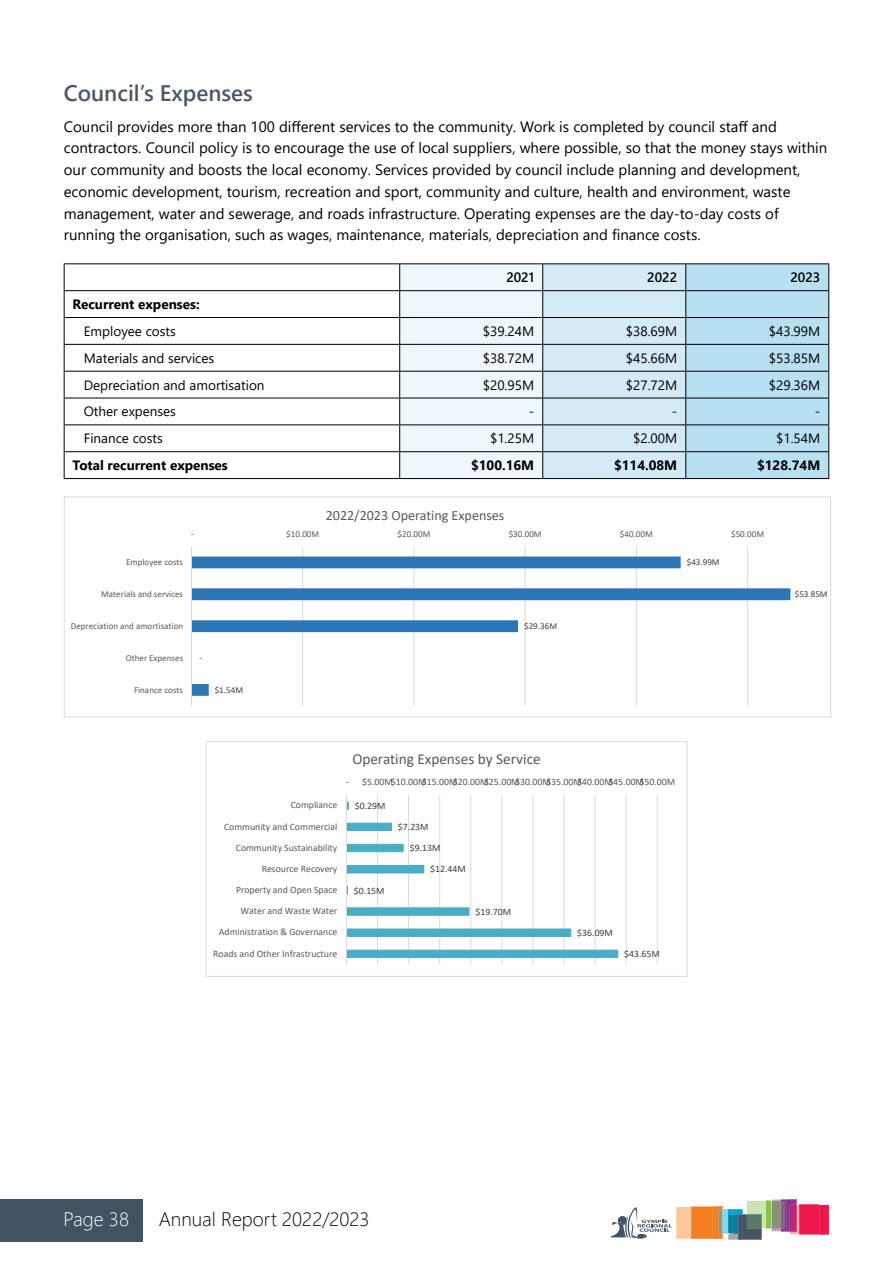
<style>
.page{position:relative;width:893px;height:1263px;background:#fff}
.page>*{position:absolute;margin:0;border:0;box-sizing:border-box;transform-origin:0 0}
.t1{font:600 22.5px "Segoe UI";color:#4a5869}
.t2{font:300 19.5px "Segoe UI";color:#000}
.t3{font:300 19.5px "Segoe UI";color:#fff}
.t4{font:15.3px "Calibri";color:#595959}
.t5{font:15px/21.8px "Segoe UI";color:#000}
.t6{font:14.1px "Calibri";letter-spacing:-.005em;color:#595959}
.t7{font:13.5px "Segoe UI";color:#000}
.t8{font:700 13.5px "Segoe UI";color:#000}
.t9{font:600 13.5px "Segoe UI";color:#000}
.t10{font:9.75px "Calibri";color:#595959}
.t11{font:9.75px "Calibri";color:#404040}
.t12{font:9px "Calibri";color:#595959}
.t13{font:9px "Calibri";color:#404040}
</style>
<div class="page">
<div style="left:0;top:1199px;width:142px;height:42px;background:#425364"></div>
<svg style="left:611px;top:1199px;width:218px;height:41px"></svg>
<hr style="left:64px;top:263px;width:336px;height:1px;background:#000">
<hr style="left:400px;top:263px;width:143px;height:1px;background:#000">
<hr style="left:543px;top:263px;width:143px;height:1px;background:#000">
<hr style="left:686px;top:263px;width:143px;height:1px;background:#000">
<hr style="left:64px;top:290px;width:336px;height:1px;background:#000">
<hr style="left:64px;top:317px;width:336px;height:1px;background:#000">
<hr style="left:64px;top:344px;width:336px;height:1px;background:#000">
<hr style="left:64px;top:371px;width:336px;height:1px;background:#000">
<hr style="left:64px;top:398px;width:336px;height:1px;background:#000">
<hr style="left:64px;top:424px;width:336px;height:1px;background:#000">
<hr style="left:64px;top:451px;width:336px;height:1px;background:#000">
<svg style="left:64px;top:264px;width:1px;height:214px"></svg>
<svg style="left:399px;top:264px;width:430px;height:214px;background:#c9e1eb"></svg>
<hr style="left:64px;top:478px;width:336px;height:1px;background:#000">
<hr style="left:400px;top:478px;width:143px;height:1px;background:#000">
<hr style="left:543px;top:478px;width:143px;height:1px;background:#000">
<hr style="left:686px;top:478px;width:143px;height:1px;background:#000">
<hr style="left:302px;top:546px;width:1px;height:160px;background:#d9d9d9">
<hr style="left:414px;top:546px;width:1px;height:160px;background:#d9d9d9">
<hr style="left:525px;top:546px;width:1px;height:160px;background:#d9d9d9">
<hr style="left:636px;top:546px;width:1px;height:160px;background:#d9d9d9">
<hr style="left:747px;top:546px;width:1px;height:160px;background:#d9d9d9">
<svg style="left:192px;top:556px;width:598px;height:140px"></svg>
<hr style="left:191px;top:546px;width:1px;height:160px;background:#d9d9d9">
<div style="left:64px;top:497px;width:767px;height:220px;border:1px solid #d9d9d9"></div>
<hr style="left:377px;top:795px;width:1px;height:169px;background:#d9d9d9">
<hr style="left:408px;top:795px;width:1px;height:169px;background:#d9d9d9">
<hr style="left:439px;top:795px;width:1px;height:169px;background:#d9d9d9">
<hr style="left:470px;top:795px;width:1px;height:169px;background:#d9d9d9">
<hr style="left:501px;top:795px;width:1px;height:169px;background:#d9d9d9">
<hr style="left:532px;top:795px;width:1px;height:169px;background:#d9d9d9">
<hr style="left:564px;top:795px;width:1px;height:169px;background:#d9d9d9">
<hr style="left:595px;top:795px;width:1px;height:169px;background:#d9d9d9">
<hr style="left:626px;top:795px;width:1px;height:169px;background:#d9d9d9">
<hr style="left:657px;top:795px;width:1px;height:169px;background:#d9d9d9">
<svg style="left:347px;top:801px;width:272px;height:157px"></svg>
<hr style="left:346px;top:795px;width:1px;height:169px;background:#d9d9d9">
<div style="left:206px;top:741px;width:481px;height:236px;border:1px solid #d9d9d9"></div>
<h1 class="t1" style="left:64px;top:72px;width:191px">Council’s Expenses</h1>
<p class="t5" style="left:64px;top:114px;width:765px">Council provides more than 100 different services to the community. Work is completed by council staff and contractors. Council policy is to encourage the use of local suppliers, where possible, so that the money stays within our community and boosts the local economy. Services provided by council include planning and development, economic development, tourism, recreation and sport, community and culture, health and environment, waste management, water and sewerage, and roads infrastructure. Operating expenses are the day-to-day costs of running the organisation, such as wages, maintenance, materials, depreciation and finance costs.</p>
<p class="t9" style="left:506px;top:265px;width:29px">2021</p>
<p class="t9" style="left:647px;top:265px;width:31px">2022</p>
<p class="t9" style="left:790px;top:265px;width:31px">2023</p>
<p class="t8" style="left:73px;top:291px;width:129px">Recurrent expenses:</p>
<p class="t7" style="left:84px;top:318px;width:94px">Employee costs</p>
<p class="t7" style="left:483px;top:318px;width:53px">$39.24M</p>
<p class="t7" style="left:626px;top:318px;width:53px">$38.69M</p>
<p class="t7" style="left:769px;top:318px;width:53px">$43.99M</p>
<p class="t7" style="left:84px;top:345px;width:132px">Materials and services</p>
<p class="t7" style="left:483px;top:345px;width:53px">$38.72M</p>
<p class="t7" style="left:626px;top:345px;width:53px">$45.66M</p>
<p class="t7" style="left:769px;top:345px;width:53px">$53.85M</p>
<p class="t7" style="left:84px;top:372px;width:182px">Depreciation and amortisation</p>
<p class="t7" style="left:483px;top:372px;width:53px">$20.95M</p>
<p class="t7" style="left:626px;top:372px;width:53px">$27.72M</p>
<p class="t7" style="left:769px;top:372px;width:53px">$29.36M</p>
<p class="t7" style="left:84px;top:399px;width:94px">Other expenses</p>
<p class="t7" style="left:529px;top:399px;width:7px">-</p>
<p class="t7" style="left:672px;top:399px;width:7px">-</p>
<p class="t7" style="left:815px;top:399px;width:7px">-</p>
<p class="t7" style="left:84px;top:426px;width:81px">Finance costs</p>
<p class="t7" style="left:490px;top:426px;width:46px">$1.25M</p>
<p class="t7" style="left:633px;top:426px;width:46px">$2.00M</p>
<p class="t7" style="left:776px;top:426px;width:46px">$1.54M</p>
<p class="t8" style="left:73px;top:452px;width:157px">Total recurrent expenses</p>
<p class="t8" style="left:471px;top:452px;width:65px">$100.16M</p>
<p class="t8" style="left:614px;top:452px;width:65px">$114.08M</p>
<p class="t8" style="left:757px;top:452px;width:65px">$128.74M</p>
<p class="t6" style="left:326px;top:505px;width:180px">2022/2023 Operating Expenses</p>
<p class="t12" style="left:126px;top:556px;width:59px">Employee costs</p>
<p class="t12" style="left:101px;top:588px;width:83px">Materials and services</p>
<p class="t12" style="left:71px;top:619px;width:114px">Depreciation and amortisation</p>
<p class="t12" style="left:126px;top:651px;width:59px">Other Expenses</p>
<p class="t12" style="left:134px;top:683px;width:51px">Finance costs</p>
<p class="t12" style="left:191px;top:528px;width:4px">-</p>
<p class="t12" style="left:286px;top:528px;width:34px">$10.00M</p>
<p class="t12" style="left:397px;top:528px;width:34px">$20.00M</p>
<p class="t12" style="left:509px;top:528px;width:34px">$30.00M</p>
<p class="t12" style="left:620px;top:528px;width:34px">$40.00M</p>
<p class="t12" style="left:731px;top:528px;width:34px">$50.00M</p>
<p class="t13" style="left:200px;top:652px;width:4px">-</p>
<p class="t13" style="left:215px;top:684px;width:30px">$1.54M</p>
<p class="t13" style="left:524px;top:620px;width:34px">$29.36M</p>
<p class="t13" style="left:687px;top:556px;width:34px">$43.99M</p>
<p class="t4" style="left:352px;top:748px;width:190px">Operating Expenses by Service</p>
<p class="t10" style="left:346px;top:775px;width:330px">- $5.00M$10.00M$15.00M$20.00M$25.00M$30.00M$35.00M$40.00M$45.00M$50.00M</p>
<p class="t10" style="left:291px;top:798px;width:48px">Compliance</p>
<p class="t11" style="left:355px;top:799px;width:32px">$0.29M</p>
<p class="t10" style="left:224px;top:819px;width:115px">Community and Commercial</p>
<p class="t11" style="left:398px;top:820px;width:32px">$7.23M</p>
<p class="t10" style="left:236px;top:841px;width:103px">Community Sustainability</p>
<p class="t11" style="left:410px;top:841px;width:32px">$9.13M</p>
<p class="t10" style="left:262px;top:862px;width:77px">Resource Recovery</p>
<p class="t11" style="left:430px;top:862px;width:37px">$12.44M</p>
<p class="t10" style="left:236px;top:883px;width:103px">Property and Open Space</p>
<p class="t11" style="left:354px;top:884px;width:32px">$0.15M</p>
<p class="t10" style="left:240px;top:904px;width:98px">Water and Waste Water</p>
<p class="t11" style="left:475px;top:905px;width:37px">$19.70M</p>
<p class="t10" style="left:219px;top:925px;width:120px">Administration &amp; Governance</p>
<p class="t11" style="left:577px;top:926px;width:37px">$36.09M</p>
<p class="t10" style="left:213px;top:946px;width:126px">Roads and Other Infrastructure</p>
<p class="t11" style="left:624px;top:947px;width:37px">$43.65M</p>
<p class="t13" style="left:795px;top:588px;width:34px">$53.85M</p>
<h2 class="t3" style="left:64px;top:1200px;width:67px">Page 38</h2>
<h2 class="t2" style="left:159px;top:1200px;width:212px">Annual Report 2022/2023</h2>
</div>
